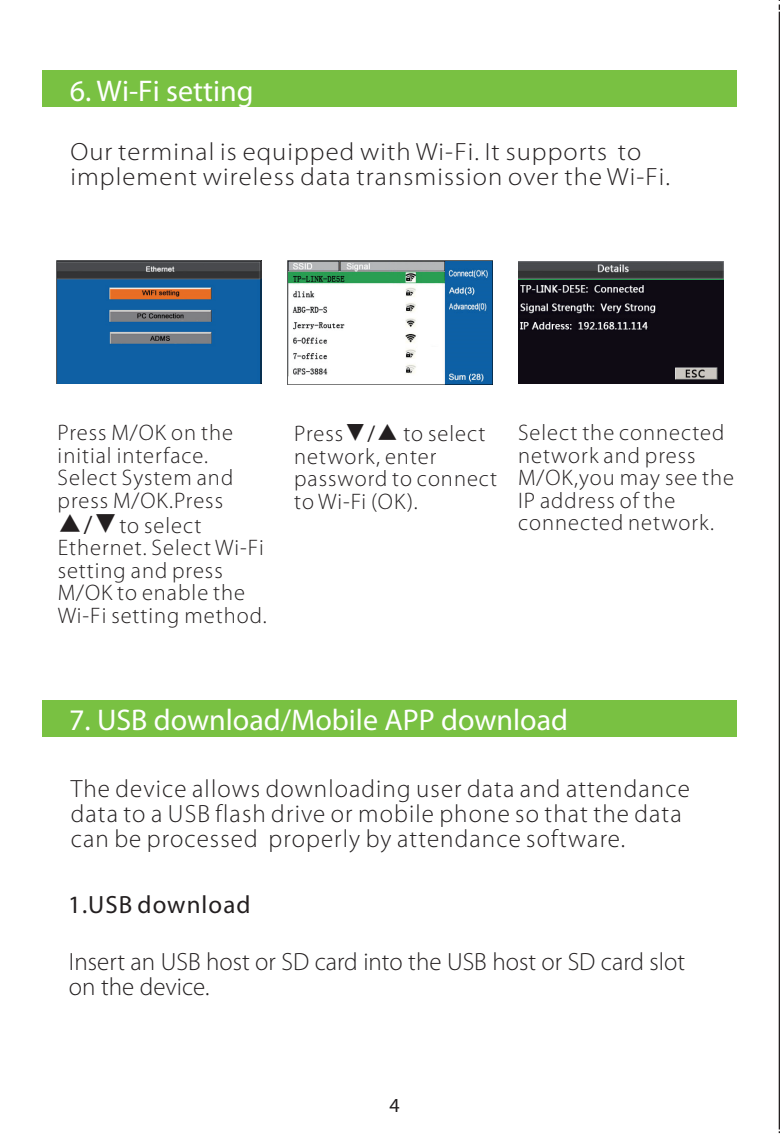
<style>
.page{position:relative;width:780px;height:1134px;background:#fff}
.page>*{position:absolute;margin:0;border:0;box-sizing:border-box;transform-origin:0 0}
.t1{font:30px "Myriad Pro";color:#fff}
.t2{font:300 25px/25px "Myriad Pro";letter-spacing:.04em;color:#231f20}
.t3{font:300 25px/25px "Myriad Pro";letter-spacing:.04em;color:#231f20;scale:1.07 1}
.t4{font:300 25px/25px "Myriad Pro";color:#231f20}
.t5{font:25px "Myriad Pro";letter-spacing:.045em;color:#231f20}
.t6{font:300 22.5px/22.5px "Myriad Pro";letter-spacing:.045em;color:#231f20}
.t7{font:20px "Myriad Pro";color:#231f20}
.s1{font-family:"Adobe Song Std";font-size:25px}
.s2{font-weight:400;font-size:25px}
.s3{font-family:"Adobe Song Std"}
.s4{font-weight:400}
</style>
<div class="page">
<svg style="left:778px;top:0;width:2px;height:10px"></svg>
<hr style="left:778px;top:12px;width:2px;height:1117px;background:#231f20">
<div style="left:42px;top:70px;width:695px;height:36px;background:#79c142"></div>
<img style="left:57px;top:261px;width:204px;height:123px">
<img style="left:288px;top:261px;width:204px;height:123px">
<div style="left:42px;top:700px;width:695px;height:36px;background:#79c142"></div>
<img style="left:519px;top:261px;width:204px;height:123px">
<h1 class="t1" style="left:70px;top:72px;width:185px">6. Wi-Fi setting</h1>
<p class="t3" style="left:70px;top:139px;width:562px">Our terminal is equipped with Wi-Fi. It supports to implement wireless data transmission over the Wi-Fi.</p>
<p class="t6" style="left:58px;top:421px;width:177px">Press M/OK on the initial interface.<br>Select System and press M/OK.Press</p>
<p class="t6" style="left:58px;top:514px;width:210px"><span class="s1">▲</span><span class="s2">/</span><span class="s1">▼</span>to select<br>Ethernet. Select Wi-Fi setting and press<br>M/OK to enable the<br>Wi-Fi setting method.</p>
<p class="t6" style="left:294px;top:422px;width:204px">Press<span class="s3">▼</span><span class="s4">/</span><span class="s3">▲</span> to select network, enter password to connect to Wi-Fi (OK).</p>
<p class="t6" style="left:518px;top:421px;width:217px">Select the connected network and press<br>M/OK,you may see the<br>IP address of the connected network.</p>
<h1 class="t1" style="left:69px;top:701px;width:500px">7. USB download/Mobile APP download</h1>
<p class="t2" style="left:71px;top:776px;width:620px">The device allows downloading user data and attendance data to a USB flash drive or mobile phone so that the data can be processed properly by attendance software.</p>
<p class="t5" style="left:68px;top:889px;width:184px">1.USB download</p>
<p class="t4" style="left:69px;top:949px;width:618px">Insert an USB host or SD card into the USB host or SD card slot on the device.</p>
<p class="t7" style="left:389px;top:1093px;width:12px">4</p>
</div>
